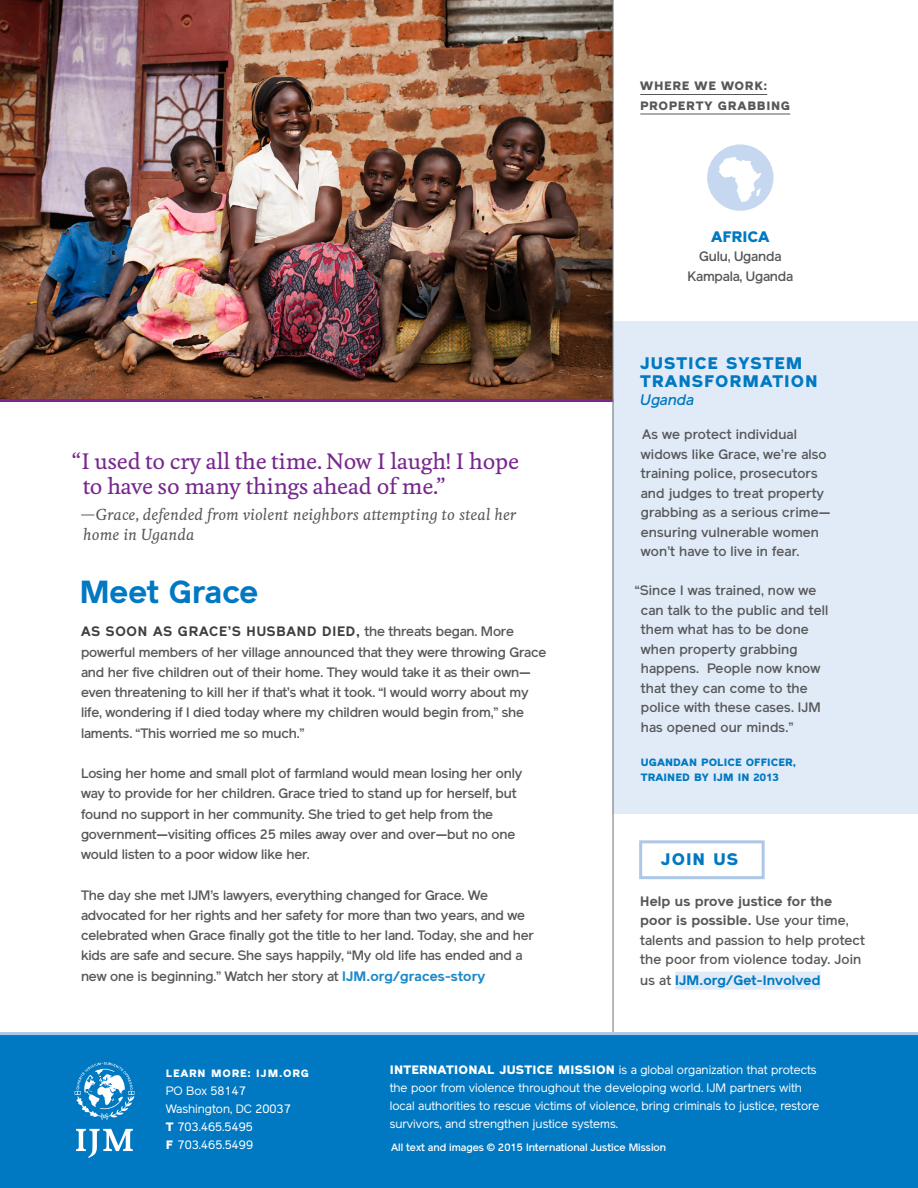
<style>
.page{position:relative;width:918px;height:1188px;background:#fff}
.page>*{position:absolute;margin:0;border:0;box-sizing:border-box;transform-origin:0 0}
.t1{font:700 31.5px "Reader";color:#0079c2}
.t2{font:500 21px/25.5px "Feijoa";letter-spacing:-.01em;color:#77278d}
.t3{font:900 16.5px/18px "Reader";letter-spacing:.06em;color:#0079c2}
.t4{font:italic 500 15px/19.5px "Feijoa";letter-spacing:.01em;color:#57585a}
.t5{font:900 15px "Reader";color:#0079c2}
.t6{font:italic 500 15px "Reader";letter-spacing:-.03em;color:#0079c2}
.t7{font:500 13.5px/20.2px "Reader";letter-spacing:-.01em;color:#57585a}
.t8{font:500 13.5px/19.5px "Reader";letter-spacing:.01em;color:#57585a}
.t9{font:700 13.5px "Reader";letter-spacing:.01em;color:#0079c2}
.t10{font:12px/18px "Reader";color:#fff}
.t11{font:900 12px "Reader";letter-spacing:.055em;color:#57585a}
.t12{font:500 10.5px "Reader";color:#fff}
.t13{font:900 10.5px/15px "Reader";letter-spacing:.01em;color:#0079c2}
.t14{font:900 10.5px "Reader";letter-spacing:.075em;color:#fff}
.s1{font-weight:700;color:#3e3e3f}
.s2{font-weight:700;color:#1e89ca}
.s3{font-weight:700}
.s4{font-weight:500;color:#57585a}
.s5{font-weight:900}
</style>
<div class="page">
<div style="left:613px;top:321px;width:305px;height:492px;background:#e1ebf7"></div>
<img style="left:0;top:0;width:612px;height:399px">
<hr style="left:640px;top:94px;width:127px;height:1px;background:#57585a">
<hr style="left:640px;top:114px;width:150px;height:1px;background:#57585a">
<hr style="left:0;top:399px;width:613px;height:3px;background:#77278d">
<div style="left:707px;top:144px;width:67px;height:67px;background:#c6d8ef;border-radius:50%"></div>
<svg style="left:719px;top:157px;width:42px;height:45px"></svg>
<hr style="left:612px;top:0;width:2px;height:1058px;background:#808285">
<div style="left:675px;top:972px;width:146px;height:18px;background:#e1ebf7"></div>
<div style="left:639px;top:840px;width:126px;height:39px;border:3px solid #adc7e7"></div>
<div style="left:0;top:1034px;width:918px;height:154px;background:#0079c2"></div>
<svg style="left:76px;top:1129px;width:57px;height:29px"></svg>
<svg style="left:75px;top:1062px;width:59px;height:58px"></svg>
<hr style="left:0;top:1032px;width:918px;height:3px;background:#adc7e7">
<p class="t11" style="left:640px;top:79px;width:129px">WHERE WE WORK:</p>
<p class="t11" style="left:640px;top:98px;width:151px">PROPERTY GRABBING</p>
<p class="t5" style="left:711px;top:228px;width:60px">AFRICA</p>
<p class="t7" style="left:699px;top:246px;width:84px">Gulu, Uganda</p>
<p class="t7" style="left:688px;top:266px;width:107px">Kampala, Uganda</p>
<p class="t2" style="left:83px;top:449px;width:438px;text-indent:-11px">“I used to cry all the time. Now I laugh! I hope to have so many things ahead of me.”</p>
<p class="t4" style="left:81px;top:506px;width:437px">—Grace, defended from violent neighbors attempting to steal her home in Uganda</p>
<p class="t1" style="left:80px;top:574px;width:180px">Meet Grace</p>
<p class="t7" style="left:81px;top:622px;width:467px"><span class="s1">AS SOON AS GRACE’S HUSBAND DIED,</span> the threats began. More powerful members of her village announced that they were throwing Grace and her five children out of their home. They would take it as their own— even threatening to kill her if that’s what it took. “I would worry about my life, wondering if I died today where my children would begin from,” she laments. “This worried me so much.”</p>
<p class="t7" style="left:81px;top:763px;width:443px">Losing her home and small plot of farmland would mean losing her only way to provide for her children. Grace tried to stand up for herself, but found no support in her community. She tried to get help from the government—visiting offices 25 miles away over and over—but no one would listen to a poor widow like her.</p>
<p class="t7" style="left:81px;top:885px;width:454px">The day she met IJM’s lawyers, everything changed for Grace. We advocated for her rights and her safety for more than two years, and we celebrated when Grace finally got the title to her land. Today, she and her kids are safe and secure. She says happily, “My old life has ended and a new one is beginning.” Watch her story at <span class="s2">IJM.org/graces-story</span></p>
<p class="t3" style="left:640px;top:354px;width:179px">JUSTICE SYSTEM<br>TRANSFORMATION</p>
<p class="t6" style="left:640px;top:391px;width:56px">Uganda</p>
<p class="t8" style="left:641px;top:425px;width:191px">As we protect individual widows like Grace, we’re also training police, prosecutors and judges to treat property grabbing as a serious crime— ensuring vulnerable women won’t have to live in fear.</p>
<p class="t8" style="left:641px;top:581px;width:189px;text-indent:-6px">“Since I was trained, now we can talk to the public and tell them what has to be done when property grabbing happens. People now know that they can come to the police with these cases. IJM has opened our minds.”</p>
<p class="t13" style="left:641px;top:755px;width:157px">UGANDAN POLICE OFFICER,<br>TRAINED BY IJM IN 2013</p>
<p class="t3" style="left:661px;top:850px;width:79px">JOIN US</p>
<p class="t8" style="left:640px;top:891px;width:226px"><span class="s3">Help us prove justice for the poor is possible.</span> Use your time, talents and passion to help protect the poor from violence today. Join</p>
<p class="t9" style="left:640px;top:972px;width:182px"><span class="s4">us at</span> IJM.org/Get-Involved</p>
<p class="t14" style="left:166px;top:1067px;width:145px">LEARN MORE: IJM.ORG</p>
<p class="t10" style="left:166px;top:1082px;width:82px">PO Box 58147</p>
<p class="t10" style="left:166px;top:1100px;width:126px">Washington, DC 20037</p>
<p class="t10" style="left:166px;top:1118px;width:89px"><span class="s5">T</span> 703.465.5495</p>
<p class="t10" style="left:166px;top:1136px;width:89px"><span class="s5">f</span> 703.465.5499</p>
<p class="t10" style="left:390px;top:1061px;width:431px"><span class="s5">INTERNATIONAL JUSTICE MISSION</span> is a global organization that protects the poor from violence throughout the developing world. IJM partners with local authorities to rescue victims of violence, bring criminals to justice, restore survivors, and strengthen justice systems.</p>
<p class="t12" style="left:391px;top:1141px;width:277px">All text and images © 2015 International Justice Mission</p>
</div>
